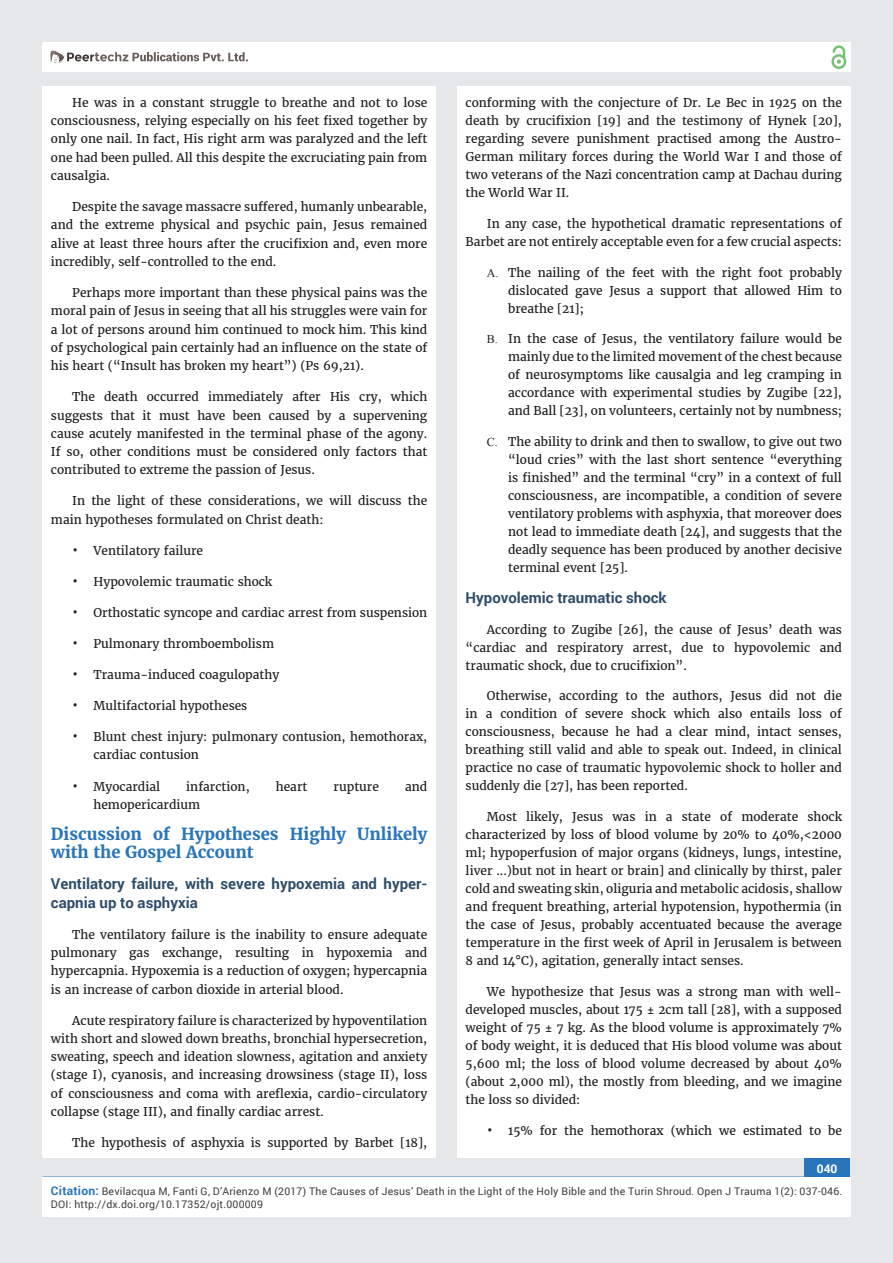
<style>
.page{position:relative;width:893px;height:1263px;background:#e6e7e9}
.page>*{position:absolute;margin:0;border:0;box-sizing:border-box;transform-origin:0 0}
.t1{font:700 16.5px/18.3px "Merriweather";color:#2a75ba}
.t2{font:700 15px/18.3px "Roboto";color:#2f4d6a}
.t3{font:12px/18px "Merriweather";color:#231f20;text-align:justify}
.t4{font:700 12px "Roboto";color:#fff}
.t5{font:10.5px/13.5px "Roboto";letter-spacing:.02em;color:#3e3e3f}
.s1{font-size:15px}
.s2{font-family:"Times New Roman"}
.s3{font-weight:700;font-size:12px;color:#2a75ba}
</style>
<div class="page">
<div style="left:42px;top:43px;width:808px;height:29px;background:#fff"></div>
<div style="left:831px;top:54px;width:15px;height:15px;border:2px solid #72c272;border-radius:50%"></div>
<svg style="left:831px;top:45px;width:15px;height:19px"></svg>
<div style="left:804px;top:1157px;width:46px;height:43px;background:#2a75ba"></div>
<svg style="left:49px;top:50px;width:199px;height:14px"></svg>
<div style="left:42px;top:1177px;width:809px;height:40px;background:#fff"></div>
<div style="left:42px;top:87px;width:394px;height:1071px;background:#fff"></div>
<div style="left:457px;top:87px;width:393px;height:1071px;background:#fff"></div>
<p class="t3" style="left:51px;top:94px;width:378px;text-indent:21px">He was in a constant struggle to breathe and not to lose consciousness, relying especially on his feet fixed together by only one nail. In fact, His right arm was paralyzed and the left one had been pulled. All this despite the excruciating pain from causalgia.</p>
<p class="t3" style="left:51px;top:198px;width:378px;text-indent:21px">Despite the savage massacre suffered, humanly unbearable, and the extreme physical and psychic pain, Jesus remained alive at least three hours after the crucifixion and, even more incredibly, self-controlled to the end.</p>
<p class="t3" style="left:51px;top:284px;width:378px;text-indent:21px">Perhaps more important than these physical pains was the moral pain of Jesus in seeing that all his struggles were vain for a lot of persons around him continued to mock him. This kind of psychological pain certainly had an influence on the state of his heart (“Insult has broken my heart”) (Ps 69,21).</p>
<p class="t3" style="left:51px;top:388px;width:378px;text-indent:21px">The death occurred immediately after His cry, which suggests that it must have been caused by a supervening cause acutely manifested in the terminal phase of the agony.<br>If so, other conditions must be considered only factors that contributed to extreme the passion of Jesus.</p>
<p class="t3" style="left:51px;top:492px;width:378px;text-indent:21px">In the light of these considerations, we will discuss the main hypotheses formulated on Christ death:</p>
<p class="t3" style="left:72px;top:542px;width:132px"><span class="s1">•</span> Ventilatory failure</p>
<p class="t3" style="left:72px;top:573px;width:201px"><span class="s1">•</span> Hypovolemic traumatic shock</p>
<p class="t3" style="left:72px;top:604px;width:356px"><span class="s1">•</span> Orthostatic syncope and cardiac arrest from suspension</p>
<p class="t3" style="left:72px;top:635px;width:203px"><span class="s1">•</span> Pulmonary thromboembolism</p>
<p class="t3" style="left:72px;top:666px;width:208px"><span class="s1">•</span> Trauma-induced coagulopathy</p>
<p class="t3" style="left:72px;top:697px;width:177px"><span class="s1">•</span> Multifactorial hypotheses</p>
<p class="t3" style="left:94px;top:728px;width:335px;text-indent:-21px"><span class="s1">•</span> Blunt chest injury: pulmonary contusion, hemothorax, cardiac contusion</p>
<p class="t3" style="left:72px;top:777px;width:89px"><span class="s1">•</span> Myocardial</p>
<p class="t3" style="left:186px;top:777px;width:65px">infarction,</p>
<p class="t3" style="left:276px;top:777px;width:33px">heart</p>
<p class="t3" style="left:334px;top:777px;width:47px">rupture</p>
<p class="t3" style="left:405px;top:777px;width:24px">and</p>
<p class="t3" style="left:94px;top:796px;width:108px">hemopericardium</p>
<h1 class="t1" style="left:51px;top:825px;width:378px">Discussion of Hypotheses Highly Unlikely with the Gospel Account</h1>
<p class="t2" style="left:51px;top:874px;width:378px">Ventilatory failure, with severe hypoxemia and hyper&shy;capnia up to asphyxia</p>
<p class="t3" style="left:51px;top:925px;width:378px;text-indent:21px">The ventilatory failure is the inability to ensure adequate pulmonary gas exchange, resulting in hypoxemia and hypercapnia. Hypoxemia is a reduction of oxygen; hypercapnia is an increase of carbon dioxide in arterial blood.</p>
<p class="t3" style="left:51px;top:1011px;width:378px;text-indent:21px">Acute respiratory failure is characterized by hypoventilation with short and slowed down breaths, bronchial hypersecretion, sweating, speech and ideation slowness, agitation and anxiety (stage I), cyanosis, and increasing drowsiness (stage II), loss of consciousness and coma with areflexia, cardio-circulatory collapse (stage III), and finally cardiac arrest.</p>
<p class="t3" style="left:72px;top:1134px;width:357px">The hypothesis of asphyxia is supported by Barbet [18],</p>
<p class="t3" style="left:466px;top:94px;width:378px">conforming with the conjecture of Dr. Le Bec in 1925 on the death by crucifixion [19] and the testimony of Hynek [20], regarding severe punishment practised among the Austro-German military forces during the World War I and those of two veterans of the Nazi concentration camp at Dachau during the World War II.</p>
<p class="t3" style="left:466px;top:215px;width:378px;text-align:right">In any case, the hypothetical dramatic representations of<br>Barbet are not entirely acceptable even for a few crucial aspects:</p>
<p class="t3" style="left:508px;top:263px;width:335px;text-indent:-21px"><span class="s2">A.</span> The nailing of the feet with the right foot probably dislocated gave Jesus a support that allowed Him to breathe [21];</p>
<p class="t3" style="left:508px;top:330px;width:335px;text-indent:-21px"><span class="s2">B.</span> In the case of Jesus, the ventilatory failure would be mainly due to the limited movement of the chest because of neurosymptoms like causalgia and leg cramping in accordance with experimental studies by Zugibe [22], and Ball [23], on volunteers, certainly not by numbness;</p>
<p class="t3" style="left:508px;top:433px;width:335px;text-indent:-21px"><span class="s2">C.</span> The ability to drink and then to swallow, to give out two “loud cries” with the last short sentence “everything is finished” and the terminal “cry” in a context of full consciousness, are incompatible, a condition of severe ventilatory problems with asphyxia, that moreover does not lead to immediate death [24], and suggests that the deadly sequence has been produced by another decisive terminal event [25].</p>
<p class="t2" style="left:466px;top:588px;width:203px">Hypovolemic traumatic shock</p>
<p class="t3" style="left:466px;top:620px;width:378px;text-indent:21px">According to Zugibe [26], the cause of Jesus’ death was “cardiac and respiratory arrest, due to hypovolemic and traumatic shock, due to crucifixion”.</p>
<p class="t3" style="left:466px;top:687px;width:378px;text-indent:21px">Otherwise, according to the authors, Jesus did not die in a condition of severe shock which also entails loss of consciousness, because he had a clear mind, intact senses, breathing still valid and able to speak out. Indeed, in clinical practice no case of traumatic hypovolemic shock to holler and suddenly die [27], has been reported.</p>
<p class="t3" style="left:466px;top:808px;width:378px;text-indent:21px">Most likely, Jesus was in a state of moderate shock characterized by loss of blood volume by 20% to 40%,&lt;2000 ml; hypoperfusion of major organs (kidneys, lungs, intestine, liver ...)but not in heart or brain] and clinically by thirst, paler cold and sweating skin, oliguria and metabolic acidosis, shallow and frequent breathing, arterial hypotension, hypothermia (in the case of Jesus, probably accentuated because the average temperature in the first week of April in Jerusalem is between 8 and 14°C), agitation, generally intact senses.</p>
<p class="t3" style="left:466px;top:983px;width:378px;text-indent:21px">We hypothesize that Jesus was a strong man with well&shy;developed muscles, about 175 ± 2cm tall [28], with a supposed weight of 75 ± 7 kg. As the blood volume is approximately 7% of body weight, it is deduced that His blood volume was about 5,600 ml; the loss of blood volume decreased by about 40% (about 2,000 ml), the mostly from bleeding, and we imagine the loss so divided:</p>
<p class="t3" style="left:487px;top:1121px;width:357px"><span class="s1">•</span> 15% for the hemothorax (which we estimated to be</p>
<p class="t4" style="left:817px;top:1161px;width:22px">040</p>
<p class="t5" style="left:51px;top:1184px;width:793px"><span class="s3">Citation:</span> Bevilacqua M, Fanti G, D’Arienzo M (2017) The Causes of Jesus’ Death in the Light of the Holy Bible and the Turin Shroud. Open J Trauma 1(2): 037-046.<br>DOI: http://dx.doi.org/10.17352/ojt.000009</p>
</div>
